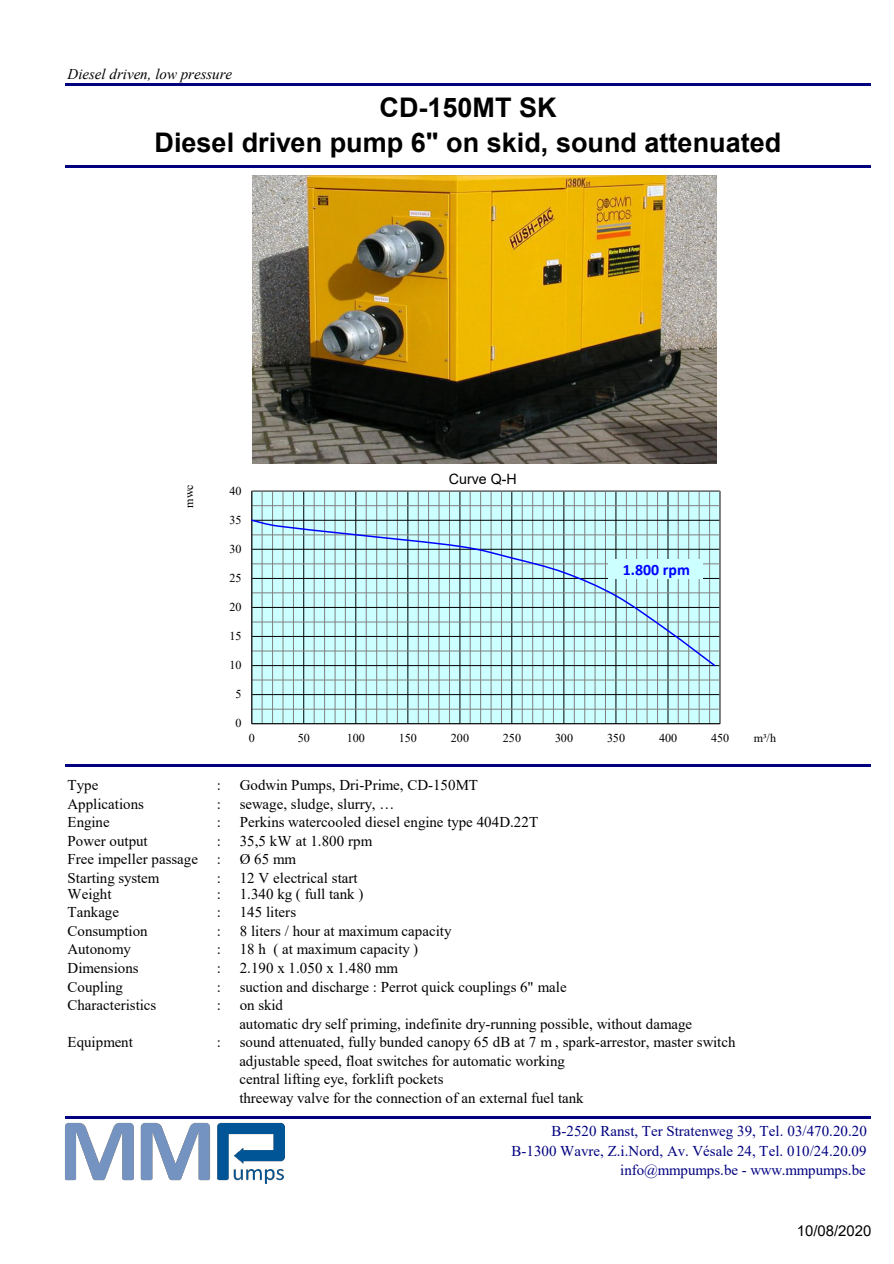
<style>
.page{position:relative;width:894px;height:1264px;background:#fff}
.page>*{position:absolute;margin:0;border:0;box-sizing:border-box;transform-origin:0 0}
.t1{font:700 27px/34.5px "Arial";color:#000;text-align:center}
.t2{font:700 15.9px "Calibri";letter-spacing:.005em;color:#00f}
.t3{font:15px/18.6px "Times New Roman";color:#000}
.t4{font:15px/19.2px "Times New Roman";color:#000080;text-align:right}
.t5{font:italic 15px "Times New Roman";color:#000}
.t6{font:15px "Arial";color:#000}
.t7{font:14.25px "Arial";color:#000}
.t8{font:12px "Times New Roman";letter-spacing:-.005em;color:#000}
</style>
<div class="page">
<hr style="left:65px;top:83px;width:805px;height:3px;background:#000080">
<hr style="left:65px;top:165px;width:805px;height:3px;background:#000080">
<hr style="left:65px;top:764px;width:805px;height:3px;background:#000080">
<hr style="left:65px;top:1115px;width:805px;height:3px;background:#000080">
<div style="left:252px;top:491px;width:467px;height:232px;background:#cff"></div>
<hr style="left:262px;top:491px;width:1px;height:232px;background:#808080">
<hr style="left:272px;top:491px;width:1px;height:232px;background:#808080">
<hr style="left:282px;top:491px;width:1px;height:232px;background:#808080">
<hr style="left:293px;top:491px;width:1px;height:232px;background:#808080">
<hr style="left:314px;top:491px;width:1px;height:232px;background:#808080">
<hr style="left:324px;top:491px;width:1px;height:232px;background:#808080">
<hr style="left:334px;top:491px;width:1px;height:232px;background:#808080">
<hr style="left:345px;top:491px;width:1px;height:232px;background:#808080">
<hr style="left:366px;top:491px;width:1px;height:232px;background:#808080">
<hr style="left:376px;top:491px;width:1px;height:232px;background:#808080">
<hr style="left:386px;top:491px;width:1px;height:232px;background:#808080">
<hr style="left:397px;top:491px;width:1px;height:232px;background:#808080">
<hr style="left:418px;top:491px;width:1px;height:232px;background:#808080">
<hr style="left:428px;top:491px;width:1px;height:232px;background:#808080">
<hr style="left:438px;top:491px;width:1px;height:232px;background:#808080">
<hr style="left:449px;top:491px;width:1px;height:232px;background:#808080">
<hr style="left:469px;top:491px;width:1px;height:232px;background:#808080">
<hr style="left:480px;top:491px;width:1px;height:232px;background:#808080">
<hr style="left:490px;top:491px;width:1px;height:232px;background:#808080">
<hr style="left:501px;top:491px;width:1px;height:232px;background:#808080">
<hr style="left:521px;top:491px;width:1px;height:232px;background:#808080">
<hr style="left:532px;top:491px;width:1px;height:232px;background:#808080">
<hr style="left:542px;top:491px;width:1px;height:232px;background:#808080">
<hr style="left:553px;top:491px;width:1px;height:232px;background:#808080">
<hr style="left:573px;top:491px;width:1px;height:232px;background:#808080">
<hr style="left:584px;top:491px;width:1px;height:232px;background:#808080">
<hr style="left:594px;top:491px;width:1px;height:232px;background:#808080">
<hr style="left:605px;top:491px;width:1px;height:232px;background:#808080">
<hr style="left:625px;top:491px;width:1px;height:232px;background:#808080">
<hr style="left:636px;top:491px;width:1px;height:232px;background:#808080">
<hr style="left:646px;top:491px;width:1px;height:232px;background:#808080">
<hr style="left:657px;top:491px;width:1px;height:232px;background:#808080">
<hr style="left:677px;top:491px;width:1px;height:232px;background:#808080">
<hr style="left:688px;top:491px;width:1px;height:232px;background:#808080">
<hr style="left:698px;top:491px;width:1px;height:232px;background:#808080">
<hr style="left:709px;top:491px;width:1px;height:232px;background:#808080">
<hr style="left:303px;top:491px;width:1px;height:232px;background:#000">
<hr style="left:355px;top:491px;width:1px;height:232px;background:#000">
<hr style="left:407px;top:491px;width:1px;height:232px;background:#000">
<hr style="left:459px;top:491px;width:1px;height:232px;background:#000">
<hr style="left:511px;top:491px;width:1px;height:232px;background:#000">
<hr style="left:563px;top:491px;width:1px;height:232px;background:#000">
<hr style="left:615px;top:491px;width:1px;height:232px;background:#000">
<hr style="left:667px;top:491px;width:1px;height:232px;background:#000">
<hr style="left:252px;top:708px;width:467px;height:1px;background:#808080">
<hr style="left:252px;top:679px;width:467px;height:1px;background:#808080">
<hr style="left:252px;top:650px;width:467px;height:1px;background:#808080">
<hr style="left:252px;top:621px;width:467px;height:1px;background:#808080">
<hr style="left:252px;top:592px;width:467px;height:1px;background:#808080">
<hr style="left:252px;top:563px;width:467px;height:1px;background:#808080">
<hr style="left:252px;top:534px;width:467px;height:1px;background:#808080">
<hr style="left:252px;top:505px;width:467px;height:1px;background:#808080">
<hr style="left:252px;top:694px;width:467px;height:1px;background:#000">
<hr style="left:252px;top:665px;width:467px;height:1px;background:#000">
<hr style="left:252px;top:636px;width:467px;height:1px;background:#000">
<hr style="left:252px;top:607px;width:467px;height:1px;background:#000">
<hr style="left:252px;top:578px;width:467px;height:1px;background:#000">
<hr style="left:252px;top:549px;width:467px;height:1px;background:#000">
<hr style="left:252px;top:520px;width:467px;height:1px;background:#000">
<hr style="left:252px;top:723px;width:467px;height:1px;background:#000">
<hr style="left:251px;top:491px;width:1px;height:232px;background:#000">
<svg style="left:251px;top:518px;width:465px;height:149px"></svg>
<div style="left:608px;top:559px;width:95px;height:20px;background:#cff"></div>
<img style="left:252px;top:175px;width:463px;height:288px">
<img style="left:65px;top:1122px;width:220px;height:61px">
<p class="t5" style="left:68px;top:69px;width:166px">Diesel driven, low pressure</p>
<h1 class="t1" style="left:154px;top:93px;width:628px">CD-150MT SK<br>Diesel driven pump 6" on skid, sound attenuated</h1>
<p class="t8" style="left:185px;top:507px;width:25px;rotate:-90deg">mwc</p>
<p class="t8" style="left:229px;top:486px;width:13px">40</p>
<p class="t8" style="left:229px;top:515px;width:13px">35</p>
<p class="t8" style="left:229px;top:544px;width:13px">30</p>
<p class="t8" style="left:229px;top:574px;width:13px">25</p>
<p class="t8" style="left:229px;top:603px;width:13px">20</p>
<p class="t8" style="left:229px;top:632px;width:13px">15</p>
<p class="t8" style="left:229px;top:661px;width:13px">10</p>
<p class="t7" style="left:449px;top:473px;width:69px">Curve Q-H</p>
<p class="t2" style="left:622px;top:563px;width:69px">1.800 rpm</p>
<p class="t8" style="left:235px;top:690px;width:8px">5</p>
<p class="t8" style="left:235px;top:719px;width:8px">0</p>
<p class="t8" style="left:249px;top:733px;width:8px">0</p>
<p class="t8" style="left:298px;top:733px;width:13px">50</p>
<p class="t8" style="left:347px;top:733px;width:20px">100</p>
<p class="t8" style="left:399px;top:733px;width:20px">150</p>
<p class="t8" style="left:451px;top:733px;width:20px">200</p>
<p class="t8" style="left:503px;top:733px;width:20px">250</p>
<p class="t8" style="left:555px;top:733px;width:20px">300</p>
<p class="t8" style="left:607px;top:733px;width:20px">350</p>
<p class="t8" style="left:659px;top:733px;width:20px">400</p>
<p class="t8" style="left:710px;top:733px;width:20px">450</p>
<p class="t8" style="left:753px;top:733px;width:24px">m³/h</p>
<p class="t3" style="left:68px;top:777px;width:32px">Type</p>
<p class="t3" style="left:217px;top:777px;width:6px">:</p>
<p class="t3" style="left:240px;top:777px;width:240px">Godwin Pumps, Dri-Prime, CD-150MT</p>
<p class="t3" style="left:68px;top:795px;width:78px">Applications</p>
<p class="t3" style="left:217px;top:795px;width:6px">:</p>
<p class="t3" style="left:240px;top:795px;width:156px">sewage, sludge, slurry, …</p>
<p class="t3" style="left:68px;top:814px;width:44px">Engine</p>
<p class="t3" style="left:217px;top:814px;width:6px">:</p>
<p class="t3" style="left:240px;top:814px;width:300px">Perkins watercooled diesel engine type 404D.22T</p>
<p class="t3" style="left:68px;top:832px;width:82px">Power output</p>
<p class="t3" style="left:217px;top:832px;width:6px">:</p>
<p class="t3" style="left:240px;top:832px;width:134px">35,5 kW at 1.800 rpm</p>
<p class="t3" style="left:68px;top:851px;width:132px">Free impeller passage</p>
<p class="t3" style="left:217px;top:851px;width:6px">:</p>
<p class="t3" style="left:240px;top:851px;width:58px">Ø 65 mm</p>
<p class="t3" style="left:68px;top:869px;width:93px">Starting system</p>
<p class="t3" style="left:217px;top:869px;width:6px">:</p>
<p class="t3" style="left:240px;top:869px;width:119px">12 V electrical start</p>
<p class="t3" style="left:68px;top:885px;width:45px">Weight</p>
<p class="t3" style="left:217px;top:885px;width:6px">:</p>
<p class="t3" style="left:240px;top:885px;width:125px">1.340 kg ( full tank )</p>
<p class="t3" style="left:68px;top:904px;width:53px">Tankage</p>
<p class="t3" style="left:217px;top:904px;width:6px">:</p>
<p class="t3" style="left:240px;top:904px;width:58px">145 liters</p>
<p class="t3" style="left:68px;top:923px;width:82px">Consumption</p>
<p class="t3" style="left:217px;top:923px;width:6px">:</p>
<p class="t3" style="left:240px;top:923px;width:213px">8 liters / hour at maximum capacity</p>
<p class="t3" style="left:68px;top:941px;width:65px">Autonomy</p>
<p class="t3" style="left:217px;top:941px;width:6px">:</p>
<p class="t3" style="left:240px;top:941px;width:180px">18 h ( at maximum capacity )</p>
<p class="t3" style="left:68px;top:960px;width:72px">Dimensions</p>
<p class="t3" style="left:217px;top:960px;width:6px">:</p>
<p class="t3" style="left:240px;top:960px;width:160px">2.190 x 1.050 x 1.480 mm</p>
<p class="t3" style="left:68px;top:978px;width:57px">Coupling</p>
<p class="t3" style="left:217px;top:978px;width:6px">:</p>
<p class="t3" style="left:240px;top:978px;width:328px">suction and discharge : Perrot quick couplings 6" male</p>
<p class="t3" style="left:68px;top:997px;width:90px">Characteristics</p>
<p class="t3" style="left:217px;top:997px;width:6px">:</p>
<p class="t3" style="left:239px;top:997px;width:454px">on skid<br>automatic dry self priming, indefinite dry-running possible, without damage</p>
<p class="t3" style="left:68px;top:1034px;width:67px">Equipment</p>
<p class="t3" style="left:217px;top:1034px;width:6px">:</p>
<p class="t3" style="left:239px;top:1034px;width:497px">sound attenuated, fully bunded canopy 65 dB at 7 m , spark-arrestor, master switch adjustable speed, float switches for automatic working<br>central lifting eye, forklift pockets<br>threeway valve for the connection of an external fuel tank</p>
<p class="t4" style="left:511px;top:1123px;width:357px">B-2520 Ranst, Ter Stratenweg 39, Tel. 03/470.20.20<br>B-1300 Wavre, Z.i.Nord, Av. Vésale 24, Tel. 010/24.20.09 info@mmpumps.be - www.mmpumps.be</p>
<p class="t6" style="left:796px;top:1225px;width:76px">10/08/2020</p>
</div>
